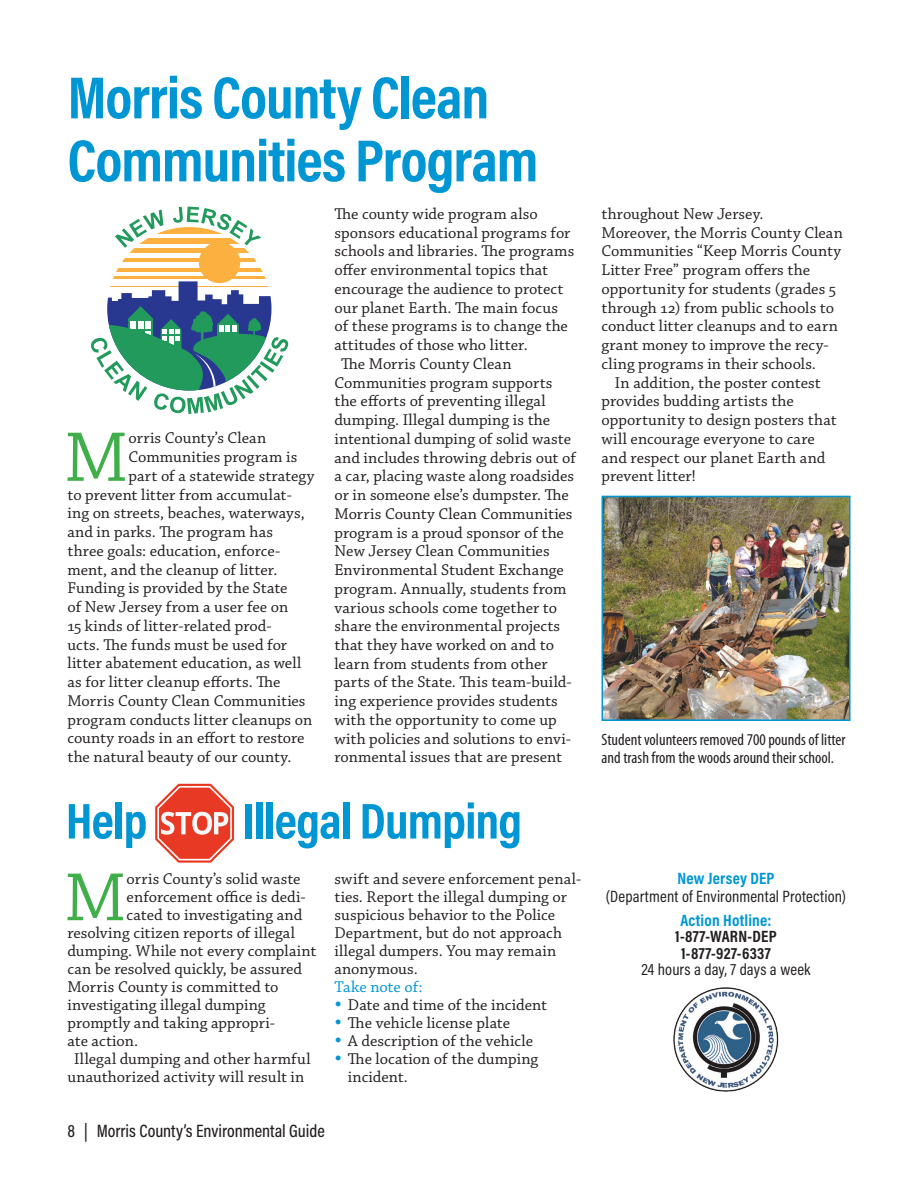
<style>
.page{position:relative;width:918px;height:1188px;background:#fff}
.page>*{position:absolute;margin:0;border:0;box-sizing:border-box;transform-origin:0 0}
.t1{font:74.25px "Chaparral Pro";color:#40ae49}
.t2{font:71.85px "Chaparral Pro";color:#40ae49}
.t3{font:700 60px/63px "Acumin Pro Cond";letter-spacing:-.02em;color:#0096d4}
.t4{font:700 50.85px "Acumin Pro Cond";letter-spacing:-.02em;color:#0096d4}
.t5{font:500 18px "Acumin Pro Cond";color:#231f20}
.t6{font:16.5px/18.8px "Chaparral Pro";color:#231f20}
.t7{font:condensed 16.5px/18px "Myriad Pro";color:#231f20}
.t8{font:16.5px "Acumin Pro Cond";letter-spacing:.01em;color:#231f20}
.t9{font:700 16.5px/16.5px "Acumin Pro Cond";letter-spacing:.02em;color:#231f20;text-align:center}
.t10{font:700 16.5px "Acumin Pro Cond";letter-spacing:.015em;color:#0096d4}
.t11{font:16.5px "Chaparral Pro";letter-spacing:-.005em;color:#0096d4}
</style>
<div class="page">
<svg style="left:155px;top:784px;width:79px;height:79px"></svg>
<hr style="left:110px;top:277px;width:159px;height:2px;background:#fbb03f">
<hr style="left:110px;top:268px;width:159px;height:3px;background:#fbb03f">
<hr style="left:110px;top:258px;width:159px;height:3px;background:#fbb03f">
<svg style="left:129px;top:249px;width:120px;height:4px"></svg>
<svg style="left:163px;top:238px;width:10px;height:6px"></svg>
<svg style="left:163px;top:228px;width:10px;height:6px"></svg>
<div style="left:199px;top:242px;width:41px;height:41px;background:#fbb03f;border-radius:50%"></div>
<svg style="left:115px;top:209px;width:48px;height:39px"></svg>
<svg style="left:173px;top:207px;width:88px;height:38px"></svg>
<svg style="left:91px;top:281px;width:197px;height:133px"></svg>
<img style="left:605px;top:499px;width:243px;height:219px">
<div style="left:602px;top:496px;width:249px;height:225px;border:2px solid #0096d4"></div>
<img style="left:673px;top:987px;width:106px;height:105px">
<h3 class="t3" style="left:68px;top:65px;width:473px">Morris County Clean<br>Communities Program</h3>
<h1 class="t1" style="left:64px;top:416px;width:66px">M</h1>
<p class="t6" style="left:128px;top:429px;width:139px">orris County’s Clean</p>
<p class="t6" style="left:128px;top:448px;width:170px">Communities program is</p>
<p class="t6" style="left:128px;top:467px;width:187px">part of a statewide strategy</p>
<p class="t6" style="left:67px;top:486px;width:226px">to prevent litter from accumulat-</p>
<p class="t6" style="left:67px;top:504px;width:239px">ing on streets, beaches, waterways,</p>
<p class="t6" style="left:67px;top:523px;width:207px">and in parks. The program has</p>
<p class="t6" style="left:67px;top:542px;width:214px">three goals: education, enforce-</p>
<p class="t6" style="left:67px;top:561px;width:212px">ment, and the cleanup of litter.</p>
<p class="t6" style="left:67px;top:579px;width:222px">Funding is provided by the State</p>
<p class="t6" style="left:67px;top:598px;width:222px">of New Jersey from a user fee on</p>
<p class="t6" style="left:67px;top:617px;width:206px">15 kinds of litter-related prod-</p>
<p class="t6" style="left:67px;top:636px;width:221px">ucts. The funds must be used for</p>
<p class="t6" style="left:67px;top:654px;width:235px">litter abatement education, as well</p>
<p class="t6" style="left:67px;top:673px;width:214px">as for litter cleanup efforts. The</p>
<p class="t6" style="left:67px;top:692px;width:240px">Morris County Clean Communities</p>
<p class="t6" style="left:67px;top:711px;width:246px">program conducts litter cleanups on</p>
<p class="t6" style="left:67px;top:729px;width:239px">county roads in an effort to restore</p>
<p class="t6" style="left:67px;top:748px;width:225px">the natural beauty of our county.</p>
<p class="t6" style="left:334px;top:205px;width:205px">The county wide program also</p>
<p class="t6" style="left:334px;top:224px;width:237px">sponsors educational programs for</p>
<p class="t6" style="left:334px;top:242px;width:241px">schools and libraries. The programs</p>
<p class="t6" style="left:334px;top:261px;width:215px">offer environmental topics that</p>
<p class="t6" style="left:334px;top:280px;width:230px">encourage the audience to protect</p>
<p class="t6" style="left:334px;top:299px;width:225px">our planet Earth. The main focus</p>
<p class="t6" style="left:334px;top:317px;width:235px">of these programs is to change the</p>
<p class="t6" style="left:334px;top:336px;width:195px">attitudes of those who litter.</p>
<p class="t6" style="left:341px;top:355px;width:172px">The Morris County Clean</p>
<p class="t6" style="left:334px;top:374px;width:219px">Communities program supports</p>
<p class="t6" style="left:334px;top:392px;width:213px">the efforts of preventing illegal</p>
<p class="t6" style="left:334px;top:411px;width:217px">dumping. Illegal dumping is the</p>
<p class="t6" style="left:334px;top:430px;width:238px">intentional dumping of solid waste</p>
<p class="t6" style="left:334px;top:449px;width:243px">and includes throwing debris out of</p>
<p class="t6" style="left:334px;top:467px;width:241px">a car, placing waste along roadsides</p>
<p class="t6" style="left:334px;top:486px;width:236px">or in someone else’s dumpster. The</p>
<p class="t6" style="left:334px;top:505px;width:240px">Morris County Clean Communities</p>
<p class="t6" style="left:334px;top:524px;width:231px">program is a proud sponsor of the</p>
<p class="t6" style="left:334px;top:542px;width:217px">New Jersey Clean Communities</p>
<p class="t6" style="left:334px;top:561px;width:231px">Environmental Student Exchange</p>
<p class="t6" style="left:334px;top:580px;width:234px">program. Annually, students from</p>
<p class="t6" style="left:334px;top:599px;width:224px">various schools come together to</p>
<p class="t6" style="left:334px;top:617px;width:227px">share the environmental projects</p>
<p class="t6" style="left:334px;top:636px;width:221px">that they have worked on and to</p>
<p class="t6" style="left:334px;top:655px;width:215px">learn from students from other</p>
<p class="t6" style="left:334px;top:674px;width:239px">parts of the State. This team-build-</p>
<p class="t6" style="left:334px;top:692px;width:225px">ing experience provides students</p>
<p class="t6" style="left:334px;top:711px;width:224px">with the opportunity to come up</p>
<p class="t6" style="left:334px;top:730px;width:238px">with policies and solutions to envi-</p>
<p class="t6" style="left:334px;top:749px;width:229px">ronmental issues that are present</p>
<h3 class="t4" style="left:66px;top:787px;width:83px">Help</h3>
<h3 class="t4" style="left:243px;top:787px;width:281px">Illegal Dumping</h3>
<h2 class="t2" style="left:64px;top:858px;width:64px">M</h2>
<p class="t6" style="left:127px;top:870px;width:176px">orris County’s solid waste</p>
<p class="t6" style="left:127px;top:888px;width:181px">enforcement office is dedi-</p>
<p class="t6" style="left:127px;top:906px;width:177px">cated to investigating and</p>
<p class="t6" style="left:67px;top:924px;width:229px">resolving citizen reports of illegal</p>
<p class="t6" style="left:67px;top:942px;width:250px">dumping. While not every complaint</p>
<p class="t6" style="left:67px;top:960px;width:236px">can be resolved quickly, be assured</p>
<p class="t6" style="left:67px;top:978px;width:213px">Morris County is committed to</p>
<p class="t6" style="left:67px;top:996px;width:200px">investigating illegal dumping</p>
<p class="t6" style="left:67px;top:1014px;width:209px">promptly and taking appropri-</p>
<p class="t6" style="left:67px;top:1032px;width:72px">ate action.</p>
<p class="t6" style="left:74px;top:1050px;width:238px">Illegal dumping and other harmful</p>
<p class="t6" style="left:67px;top:1068px;width:238px">unauthorized activity will result in</p>
<p class="t6" style="left:335px;top:871px;width:248px;line-height:18px">swift and severe enforcement penal&shy;ties. Report the illegal dumping or suspicious behavior to the Police<br>Department, but do not approach illegal dumpers. You may remain anonymous.</p>
<p class="t11" style="left:335px;top:978px;width:89px">Take note of:</p>
<p class="t6" style="left:348px;top:997px;width:201px;line-height:18px">Date and time of the incident<br>The vehicle license plate<br>A description of the vehicle<br>The location of the dumping incident.</p>
<p class="t5" style="left:68px;top:1120px;width:259px">8 | Morris County’s Environmental Guide</p>
<p class="t6" style="left:602px;top:205px;width:243px">throughout New Jersey.<br>Moreover, the Morris County Clean<br>Communities “Keep Morris County<br>Litter Free” program offers the opportunity for students (grades 5 through 12) from public schools to conduct litter cleanups and to earn grant money to improve the recy&shy;cling programs in their schools.</p>
<p class="t6" style="left:602px;top:374px;width:237px;text-indent:13px">In addition, the poster contest provides budding artists the opportunity to design posters that will encourage everyone to care and respect our planet Earth and prevent litter!</p>
<p class="t7" style="left:602px;top:730px;width:246px">Student volunteers removed 700 pounds of litter and trash from the woods around their school.</p>
<p class="t10" style="left:677px;top:868px;width:99px">New Jersey DEP</p>
<p class="t8" style="left:606px;top:886px;width:242px">(Department of Environmental Protection)</p>
<p class="t10" style="left:680px;top:909px;width:93px">Action Hotline:</p>
<p class="t9" style="left:675px;top:928px;width:103px">1-877-WARN-DEP<br>1-877-927-6337</p>
<p class="t8" style="left:641px;top:959px;width:171px">24 hours a day, 7 days a week</p>
</div>
